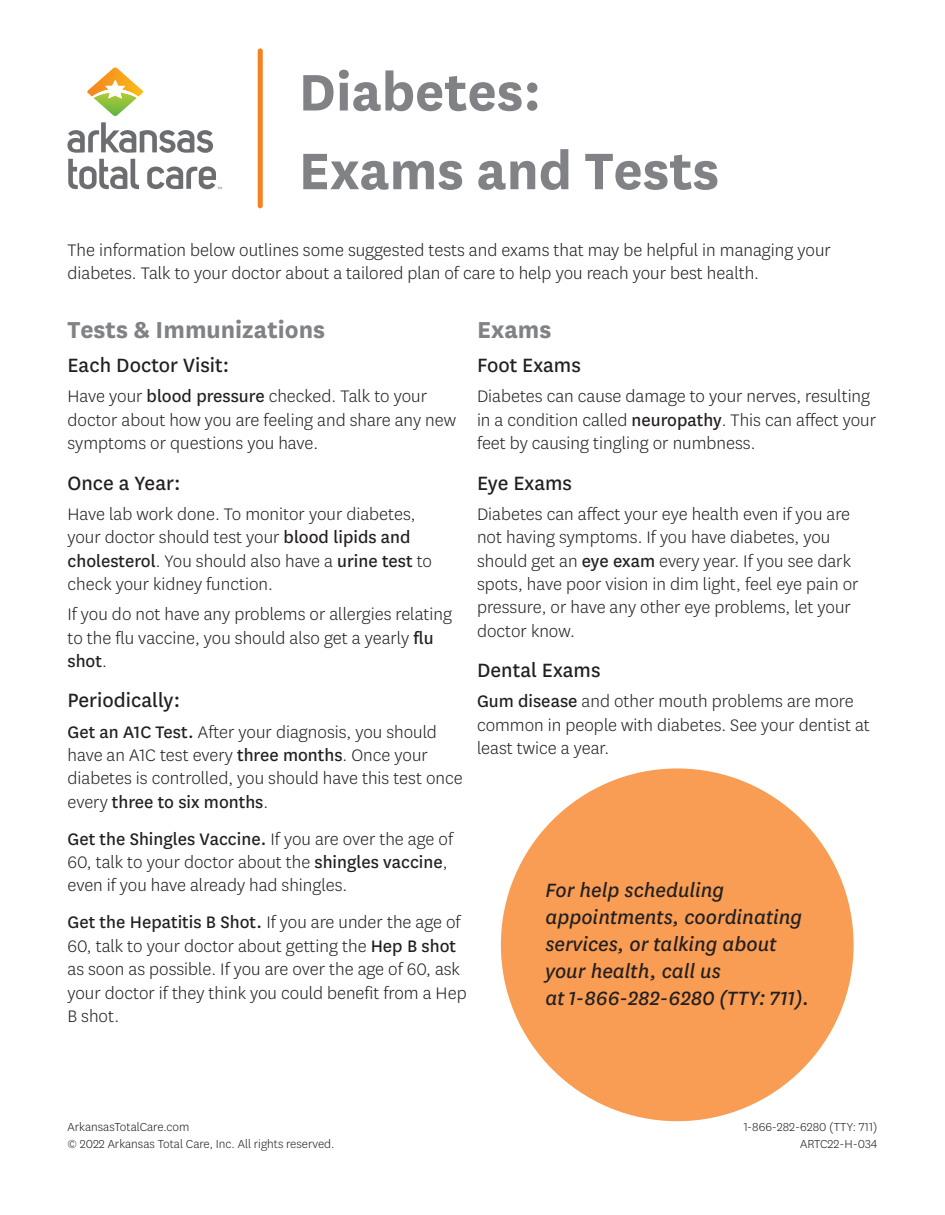
<style>
.page{position:relative;width:945px;height:1215px;background:#fff}
.page>*{position:absolute;margin:0;border:0;box-sizing:border-box;transform-origin:0 0}
.t1{font:700 60px/78.8px "Centene Sans";color:#808285}
.t2{font:700 27px "Centene Sans";color:#808285}
.t3{font:italic 22.5px/27px "Centene Sans";color:#231f20}
.t4{font:22.5px "Centene Sans";color:#231f20}
.t5{font:300 19.5px/23.4px "Centene Sans";color:#231f20}
.t6{font:300 13.5px "Centene Sans";color:#231f20}
.s1{font-weight:400}
</style>
<div class="page">
<svg style="left:87px;top:68px;width:56px;height:48px"></svg>
<svg style="left:68px;top:122px;width:154px;height:67px"></svg>
<div style="left:258px;top:48px;width:5px;height:160px;background:#f58220;border-radius:3px"></div>
<div style="left:501px;top:768px;width:353px;height:353px;background:#f89d53;border-radius:50%"></div>
<h1 class="t1" style="left:299px;top:48px;width:422px">Diabetes:<br>Exams and Tests</h1>
<p class="t5" style="left:68px;top:237px;width:765px">The information below outlines some suggested tests and exams that may be helpful in managing your diabetes. Talk to your doctor about a tailored plan of care to help you reach your best health.</p>
<h2 class="t2" style="left:68px;top:311px;width:259px">Tests &amp; Immunizations</h2>
<h3 class="t4" style="left:68px;top:350px;width:163px">Each Doctor Visit:</h3>
<p class="t5" style="left:68px;top:384px;width:390px">Have your <span class="s1">blood pressure</span> checked. Talk to your doctor about how you are feeling and share any new symptoms or questions you have.</p>
<h3 class="t4" style="left:68px;top:468px;width:115px">Once a Year:</h3>
<p class="t5" style="left:68px;top:502px;width:366px">Have lab work done. To monitor your diabetes, your doctor should test your <span class="s1">blood lipids and cholesterol</span>. You should also have a <span class="s1">urine test</span> to check your kidney function.</p>
<p class="t5" style="left:68px;top:602px;width:386px">If you do not have any problems or allergies relating to the flu vaccine, you should also get a yearly <span class="s1">flu shot</span>.</p>
<h3 class="t4" style="left:68px;top:686px;width:114px">Periodically:</h3>
<p class="t5" style="left:68px;top:719px;width:397px"><span class="s1">Get an A1C Test.</span> After your diagnosis, you should have an A1C test every <span class="s1">three months</span>. Once your diabetes is controlled, you should have this test once every <span class="s1">three to six months</span>.</p>
<p class="t5" style="left:68px;top:826px;width:387px"><span class="s1">Get the Shingles Vaccine.</span> If you are over the age of<br>60, talk to your doctor about the <span class="s1">shingles vaccine</span>, even if you have already had shingles.</p>
<p class="t5" style="left:68px;top:910px;width:401px"><span class="s1">Get the Hepatitis B Shot.</span> If you are under the age of 60, talk to your doctor about getting the <span class="s1">Hep B shot </span>as soon as possible. If you are over the age of 60, ask your doctor if they think you could benefit from a Hep B shot.</p>
<h2 class="t2" style="left:477px;top:311px;width:76px">Exams</h2>
<h3 class="t4" style="left:477px;top:350px;width:105px">Foot Exams</h3>
<p class="t5" style="left:477px;top:384px;width:401px">Diabetes can cause damage to your nerves, resulting in a condition called <span class="s1">neuropathy</span>. This can affect your feet by causing tingling or numbness.</p>
<h3 class="t4" style="left:477px;top:468px;width:96px">Eye Exams</h3>
<p class="t5" style="left:477px;top:502px;width:383px">Diabetes can affect your eye health even if you are not having symptoms. If you have diabetes, you should get an <span class="s1">eye exam</span> every year. If you see dark spots, have poor vision in dim light, feel eye pain or pressure, or have any other eye problems, let your doctor know.</p>
<h3 class="t4" style="left:477px;top:655px;width:125px">Dental Exams</h3>
<p class="t5" style="left:477px;top:689px;width:394px"><span class="s1">Gum disease</span> and other mouth problems are more common in people with diabetes. See your dentist at least twice a year.</p>
<p class="t3" style="left:545px;top:875px;width:265px">For help scheduling appointments, coordinating services, or talking about your health, call us<br>at 1-866-282-6280 (TTY: 711).</p>
<p class="t6" style="left:68px;top:1119px;width:123px">ArkansasTotalCare.com</p>
<p class="t6" style="left:68px;top:1135px;width:268px">© 2022 Arkansas Total Care, Inc. All rights reserved.</p>
<p class="t6" style="left:744px;top:1119px;width:135px">1-866-282-6280 (TTY: 711)</p>
<p class="t6" style="left:800px;top:1135px;width:79px">ARTC22-H-034</p>
</div>
